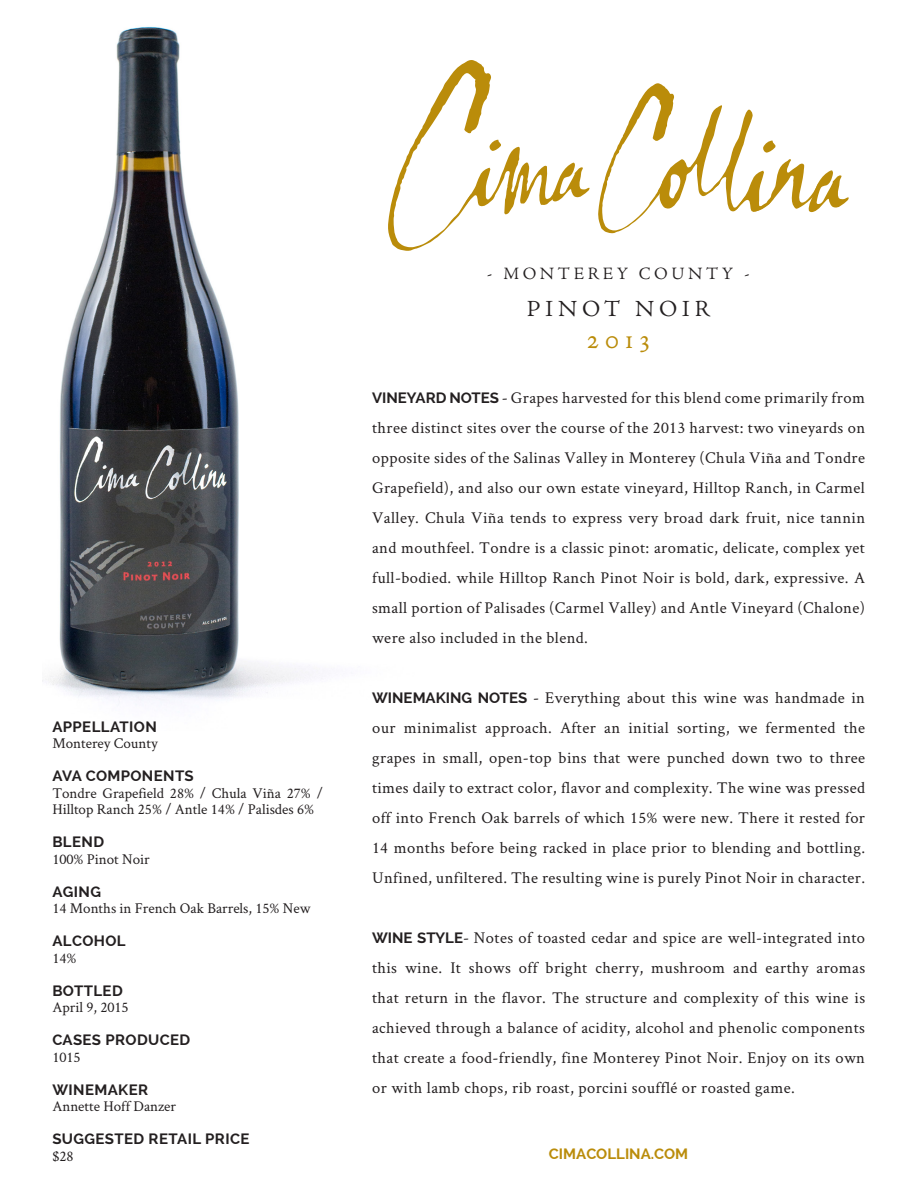
<style>
.page{position:relative;width:918px;height:1188px;background:#fff}
.page>*{position:absolute;margin:0;border:0;box-sizing:border-box;transform-origin:0 0}
.t1{font:30px "Adobe Jenson Regular SC";color:#ba8c0a}
.t2{font:24px "Adobe Jenson Regular SC";letter-spacing:.2em;color:#231f20}
.t3{font:18px "Adobe Jenson Regular SC";letter-spacing:.2em;color:#231f20}
.t4{font:16.5px/30px "Crimson Text";letter-spacing:.025em;color:#231f20;text-align:justify}
.t5{font:15px/16.5px "Crimson Text";color:#231f20}
.t6{font:700 15px "Raleway";letter-spacing:.025em;color:#231f20}
.t7{font:700 15px "Raleway";color:#ba8c0a}
.s1{font-family:"Raleway";font-weight:700;font-size:15px}
</style>
<div class="page">
<img style="left:42px;top:26px;width:280px;height:679px">
<svg style="left:598px;top:83px;width:251px;height:150px"></svg>
<svg style="left:388px;top:60px;width:202px;height:191px"></svg>
<p class="t6" style="left:52px;top:718px;width:106px">APPELLATION</p>
<p class="t5" style="left:52px;top:735px;width:107px">Monterey County</p>
<p class="t6" style="left:52px;top:767px;width:143px">AVA COMPONENTS</p>
<p class="t5" style="left:52px;top:784px;width:272px">Tondre Grapefield 28% / Chula Viña 27% /<br>Hilltop Ranch 25% / Antle 14% / Palisdes 6%</p>
<p class="t6" style="left:52px;top:833px;width:53px">BLEND</p>
<p class="t5" style="left:52px;top:850px;width:99px">100% Pinot Noir</p>
<p class="t6" style="left:52px;top:883px;width:50px">AGING</p>
<p class="t5" style="left:52px;top:900px;width:260px">14 Months in French Oak Barrels, 15% New</p>
<p class="t6" style="left:52px;top:932px;width:75px">ALCOHOL</p>
<p class="t5" style="left:52px;top:949px;width:26px">14%</p>
<p class="t6" style="left:52px;top:982px;width:72px">BOTTLED</p>
<p class="t5" style="left:52px;top:999px;width:78px">April 9, 2015</p>
<p class="t6" style="left:52px;top:1031px;width:140px">CASES PRODUCED</p>
<p class="t5" style="left:52px;top:1048px;width:30px">1015</p>
<p class="t6" style="left:52px;top:1081px;width:97px">WINEMAKER</p>
<p class="t5" style="left:52px;top:1098px;width:125px">Annette Hoff Danzer</p>
<p class="t6" style="left:52px;top:1130px;width:199px">SUGGESTED RETAIL PRICE</p>
<p class="t5" style="left:52px;top:1147px;width:23px">$28</p>
<p class="t3" style="left:487px;top:264px;width:264px">- MONTEREY COUNTY -</p>
<h2 class="t2" style="left:527px;top:296px;width:185px">PINOT NOIR</h2>
<h1 class="t1" style="left:587px;top:323px;width:65px">2013</h1>
<p class="t4" style="left:372px;top:382px;width:495px"><span class="s1">VINEYARD NOTES</span> - Grapes harvested for this blend come primarily from three distinct sites over the course of the 2013 harvest: two vineyards on opposite sides of the Salinas Valley in Monterey (Chula Viña and Tondre Grapefield), and also our own estate vineyard, Hilltop Ranch, in Carmel Valley. Chula Viña tends to express very broad dark fruit, nice tannin and mouthfeel. Tondre is a classic pinot: aromatic, delicate, complex yet full-bodied. while Hilltop Ranch Pinot Noir is bold, dark, expressive. A small portion of Palisades (Carmel Valley) and Antle Vineyard (Chalone) were also included in the blend.</p>
<p class="t4" style="left:372px;top:682px;width:495px"><span class="s1">WINEMAKING NOTES</span> - Everything about this wine was handmade in our minimalist approach. After an initial sorting, we fermented the grapes in small, open-top bins that were punched down two to three times daily to extract color, flavor and complexity. The wine was pressed off into French Oak barrels of which 15% were new. There it rested for 14 months before being racked in place prior to blending and bottling.<br>Unfined, unfiltered. The resulting wine is purely Pinot Noir in character.</p>
<p class="t4" style="left:372px;top:922px;width:495px"><span class="s1">WINE STYLE</span>- Notes of toasted cedar and spice are well-integrated into this wine. It shows off bright cherry, mushroom and earthy aromas that return in the flavor. The structure and complexity of this wine is achieved through a balance of acidity, alcohol and phenolic components that create a food-friendly, fine Monterey Pinot Noir. Enjoy on its own or with lamb chops, rib roast, porcini soufflé or roasted game.</p>
<p class="t7" style="left:549px;top:1145px;width:141px">CIMACOLLINA.COM</p>
</div>
